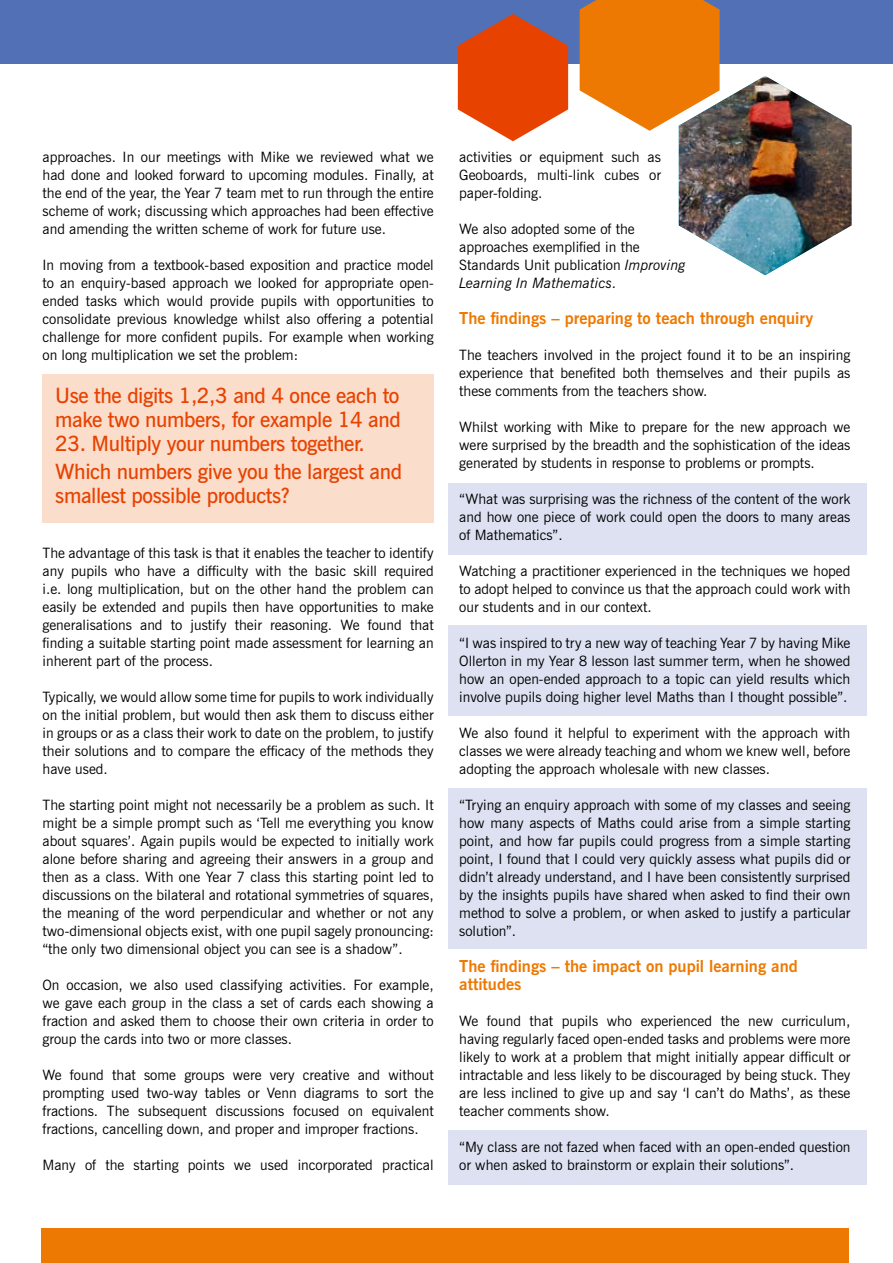
<style>
.page{position:relative;width:893px;height:1263px;background:#fff}
.page>*{position:absolute;margin:0;border:0;box-sizing:border-box;transform-origin:0 0}
.t1{font:600 21px/24px "News Gothic BT";letter-spacing:-.02em;color:#e84200}
.t2{font:700 16.5px/18px "News Gothic BT";color:#ee7902}
.t3{font:14.25px/18px "News Gothic BT";color:#000;text-align:justify}
.s1{font-style:italic}
</style>
<div class="page">
<div style="left:0;top:0;width:893px;height:64px;background:#5270b5"></div>
<div style="left:448px;top:483px;width:419px;height:72px;background:#dde1f1"></div>
<div style="left:448px;top:626px;width:419px;height:90px;background:#dde1f1"></div>
<div style="left:448px;top:789px;width:419px;height:160px;background:#dde1f1"></div>
<div style="left:448px;top:1130px;width:419px;height:55px;background:#dde1f1"></div>
<div style="left:43px;top:374px;width:391px;height:149px;background:#faddcb"></div>
<svg style="left:458px;top:14px;width:110px;height:127px"></svg>
<svg style="left:580px;top:0;width:186px;height:226px"></svg>
<img style="left:679px;top:76px;width:172px;height:199px">
<div style="left:41px;top:1229px;width:808px;height:34px;background:#ee7902"></div>
<p class="t3" style="left:43px;top:148px;width:393px">approaches. In our meetings with Mike we reviewed what we had done and looked forward to upcoming modules. Finally, at the end of the year, the Year 7 team met to run through the entire scheme of work; discussing which approaches had been effective and amending the written scheme of work for future use.</p>
<p class="t3" style="left:43px;top:256px;width:393px">In moving from a textbook-based exposition and practice model to an enquiry-based approach we looked for appropriate open&shy;ended tasks which would provide pupils with opportunities to consolidate previous knowledge whilst also offering a potential challenge for more confident pupils. For example when working on long multiplication we set the problem:</p>
<h1 class="t1" style="left:55px;top:383px;width:347px">Use the digits 1,2,3 and 4 once each to make two numbers, for example 14 and</h1>
<h1 class="t1" style="left:55px;top:429px;width:348px;line-height:28.2px">23. Multiply your numbers together.<br>Which numbers give you the largest and</h1>
<h1 class="t1" style="left:55px;top:484px;width:236px">smallest possible products?</h1>
<p class="t3" style="left:43px;top:544px;width:393px">The advantage of this task is that it enables the teacher to identify any pupils who have a difficulty with the basic skill required i.e. long multiplication, but on the other hand the problem can easily be extended and pupils then have opportunities to make generalisations and to justify their reasoning. We found that finding a suitable starting point made assessment for learning an inherent part of the process.</p>
<p class="t3" style="left:43px;top:688px;width:393px">Typically, we would allow some time for pupils to work individually on the initial problem, but would then ask them to discuss either in groups or as a class their work to date on the problem, to justify their solutions and to compare the efficacy of the methods they have used.</p>
<p class="t3" style="left:43px;top:796px;width:393px">The starting point might not necessarily be a problem as such. It might be a simple prompt such as ‘Tell me everything you know about squares’. Again pupils would be expected to initially work alone before sharing and agreeing their answers in a group and then as a class. With one Year 7 class this starting point led to discussions on the bilateral and rotational symmetries of squares, the meaning of the word perpendicular and whether or not any two-dimensional objects exist, with one pupil sagely pronouncing: “the only two dimensional object you can see is a shadow”.</p>
<p class="t3" style="left:43px;top:976px;width:393px">On occasion, we also used classifying activities. For example, we gave each group in the class a set of cards each showing a fraction and asked them to choose their own criteria in order to group the cards into two or more classes.</p>
<p class="t3" style="left:43px;top:1066px;width:393px">We found that some groups were very creative and without prompting used two-way tables or Venn diagrams to sort the fractions. The subsequent discussions focused on equivalent fractions, cancelling down, and proper and improper fractions.</p>
<p class="t3" style="left:43px;top:1156px;width:393px">Many of the starting points we used incorporated practical</p>
<p class="t3" style="left:459px;top:148px;width:203px">activities or equipment such as Geoboards, multi-link cubes or paper-folding.</p>
<p class="t3" style="left:459px;top:220px;width:228px;text-align:left">We also adopted some of the approaches exemplified in the<br>Standards Unit publication <span class="s1">Improving<br>Learning In Mathematics</span>.</p>
<p class="t2" style="left:459px;top:309px;width:356px">The findings – preparing to teach through enquiry</p>
<p class="t3" style="left:459px;top:346px;width:393px">The teachers involved in the project found it to be an inspiring experience that benefited both themselves and their pupils as these comments from the teachers show.</p>
<p class="t3" style="left:459px;top:418px;width:393px">Whilst working with Mike to prepare for the new approach we were surprised by the breadth and the sophistication of the ideas generated by students in response to problems or prompts.</p>
<p class="t3" style="left:459px;top:490px;width:393px">“What was surprising was the richness of the content of the work and how one piece of work could open the doors to many areas of Mathematics”.</p>
<p class="t3" style="left:459px;top:562px;width:393px">Watching a practitioner experienced in the techniques we hoped to adopt helped to convince us that the approach could work with our students and in our context.</p>
<p class="t3" style="left:459px;top:634px;width:393px">“I was inspired to try a new way of teaching Year 7 by having Mike Ollerton in my Year 8 lesson last summer term, when he showed how an open-ended approach to a topic can yield results which involve pupils doing higher level Maths than I thought possible”.</p>
<p class="t3" style="left:459px;top:724px;width:393px">We also found it helpful to experiment with the approach with classes we were already teaching and whom we knew well, before adopting the approach wholesale with new classes.</p>
<p class="t3" style="left:459px;top:796px;width:393px">“Trying an enquiry approach with some of my classes and seeing how many aspects of Maths could arise from a simple starting point, and how far pupils could progress from a simple starting point, I found that I could very quickly assess what pupils did or didn’t already understand, and I have been consistently surprised by the insights pupils have shared when asked to find their own method to solve a problem, or when asked to justify a particular solution”.</p>
<p class="t2" style="left:459px;top:957px;width:340px">The findings – the impact on pupil learning and attitudes</p>
<p class="t3" style="left:459px;top:1012px;width:393px">We found that pupils who experienced the new curriculum, having regularly faced open-ended tasks and problems were more likely to work at a problem that might initially appear difficult or intractable and less likely to be discouraged by being stuck. They are less inclined to give up and say ‘I can’t do Maths’, as these teacher comments show.</p>
<p class="t3" style="left:459px;top:1138px;width:393px">“My class are not fazed when faced with an open-ended question or when asked to brainstorm or explain their solutions”.</p>
</div>
